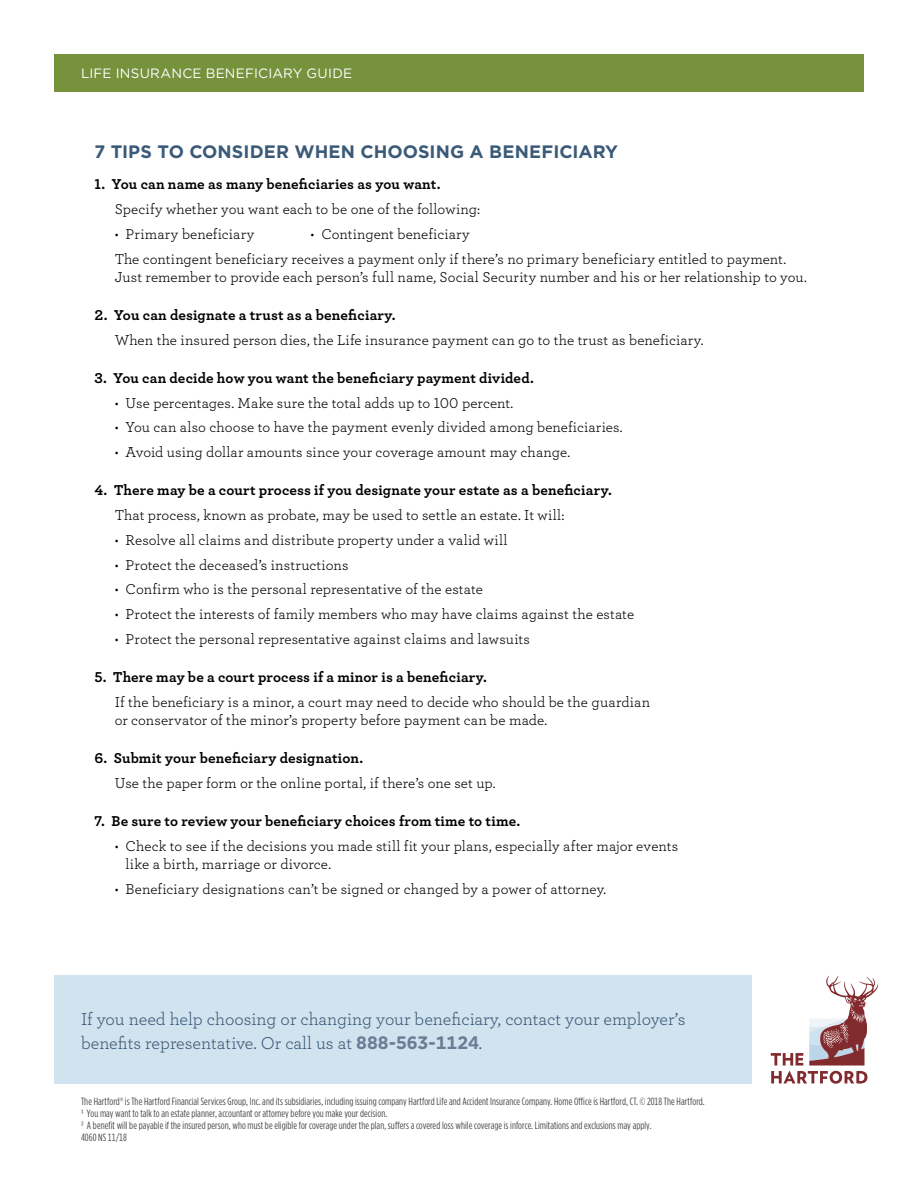
<style>
.page{position:relative;width:918px;height:1188px;background:#fff}
.page>*{position:absolute;margin:0;border:0;box-sizing:border-box;transform-origin:0 0}
.t1{font:18px/24px "Archer";color:#3b5a78}
.t2{font:700 18px "Gotham";letter-spacing:.005em;color:#3b5a78}
.t3{font:15px/18px "Archer";letter-spacing:.005em;color:#000}
.t4{font:700 15px "Archer";letter-spacing:.01em;color:#000}
.t5{font:13.5px "Gotham";letter-spacing:.02em;color:#fff}
.t6{font:10.5px/12px "Gotham Condensed";letter-spacing:.005em;color:#474748}
.s1{font-family:"Gotham";font-weight:700;color:#6e7b95}
</style>
<div class="page">
<div style="left:54px;top:975px;width:698px;height:109px;background:#cee1ee"></div>
<svg style="left:771px;top:976px;width:107px;height:108px"></svg>
<div style="left:54px;top:54px;width:810px;height:38px;background:#77923c"></div>
<p class="t5" style="left:81px;top:65px;width:273px">LIFE INSURANCE BENEFICIARY GUIDE</p>
<p class="t2" style="left:94px;top:140px;width:525px">7 TIPS TO CONSIDER WHEN CHOOSING A BENEFICIARY</p>
<p class="t4" style="left:94px;top:173px;width:348px">1. You can name as many beneficiaries as you want.</p>
<p class="t3" style="left:115px;top:199px;width:367px">Specify whether you want each to be one of the following:</p>
<p class="t3" style="left:115px;top:224px;width:141px">• Primary beneficiary</p>
<p class="t3" style="left:115px;top:221px;width:673px;line-height:24.8px;text-indent:196px">• Contingent beneficiary<br>The contingent beneficiary receives a payment only if there’s no primary beneficiary entitled to payment.</p>
<p class="t3" style="left:115px;top:267px;width:694px">Just remember to provide each person’s full name, Social Security number and his or her relationship to you.</p>
<p class="t4" style="left:94px;top:303px;width:303px">2. You can designate a trust as a beneficiary.</p>
<p class="t3" style="left:115px;top:330px;width:590px">When the insured person dies, the Life insurance payment can go to the trust as beneficiary.</p>
<p class="t4" style="left:94px;top:366px;width:441px">3. You can decide how you want the beneficiary payment divided.</p>
<p class="t3" style="left:115px;top:393px;width:400px">• Use percentages. Make sure the total adds up to 100 percent.</p>
<p class="t3" style="left:115px;top:418px;width:509px">• You can also choose to have the payment evenly divided among beneficiaries.</p>
<p class="t3" style="left:115px;top:442px;width:457px">• Avoid using dollar amounts since your coverage amount may change.</p>
<p class="t4" style="left:94px;top:479px;width:519px">4. There may be a court process if you designate your estate as a beneficiary.</p>
<p class="t3" style="left:115px;top:505px;width:451px">That process, known as probate, may be used to settle an estate. It will:</p>
<p class="t3" style="left:115px;top:530px;width:394px">• Resolve all claims and distribute property under a valid will</p>
<p class="t3" style="left:115px;top:555px;width:235px">• Protect the deceased’s instructions</p>
<p class="t3" style="left:115px;top:580px;width:370px">• Confirm who is the personal representative of the estate</p>
<p class="t3" style="left:115px;top:604px;width:521px">• Protect the interests of family members who may have claims against the estate</p>
<p class="t3" style="left:115px;top:629px;width:417px">• Protect the personal representative against claims and lawsuits</p>
<p class="t4" style="left:94px;top:665px;width:394px">5. There may be a court process if a minor is a beneficiary.</p>
<p class="t3" style="left:115px;top:692px;width:537px">If the beneficiary is a minor, a court may need to decide who should be the guardian or conservator of the minor’s property before payment can be made.</p>
<p class="t4" style="left:94px;top:746px;width:270px">6. Submit your beneficiary designation.</p>
<p class="t3" style="left:115px;top:773px;width:382px">Use the paper form or the online portal, if there’s one set up.</p>
<p class="t4" style="left:94px;top:809px;width:427px">7. Be sure to review your beneficiary choices from time to time.</p>
<p class="t3" style="left:126px;top:836px;width:554px;text-indent:-11px">• Check to see if the decisions you made still fit your plans, especially after major events like a birth, marriage or divorce.</p>
<p class="t3" style="left:115px;top:879px;width:493px">• Beneficiary designations can’t be signed or changed by a power of attorney.</p>
<p class="t1" style="left:81px;top:1006px;width:606px">If you need help choosing or changing your beneficiary, contact your employer’s benefits representative. Or call us at <span class="s1">888-563-1124</span>.</p>
<p class="t6" style="left:81px;top:1095px;width:625px">The Hartford® is The Hartford Financial Services Group, Inc. and its subsidiaries, including issuing company Hartford Life and Accident Insurance Company. Home Office is Hartford, CT. © 2018 The Hartford.<br>1 You may want to talk to an estate planner, accountant or attorney before you make your decision.<br>2 A benefit will be payable if the insured person, who must be eligible for coverage under the plan, suffers a covered loss while coverage is inforce. Limitations and exclusions may apply.<br>4060 NS 11/18</p>
</div>
